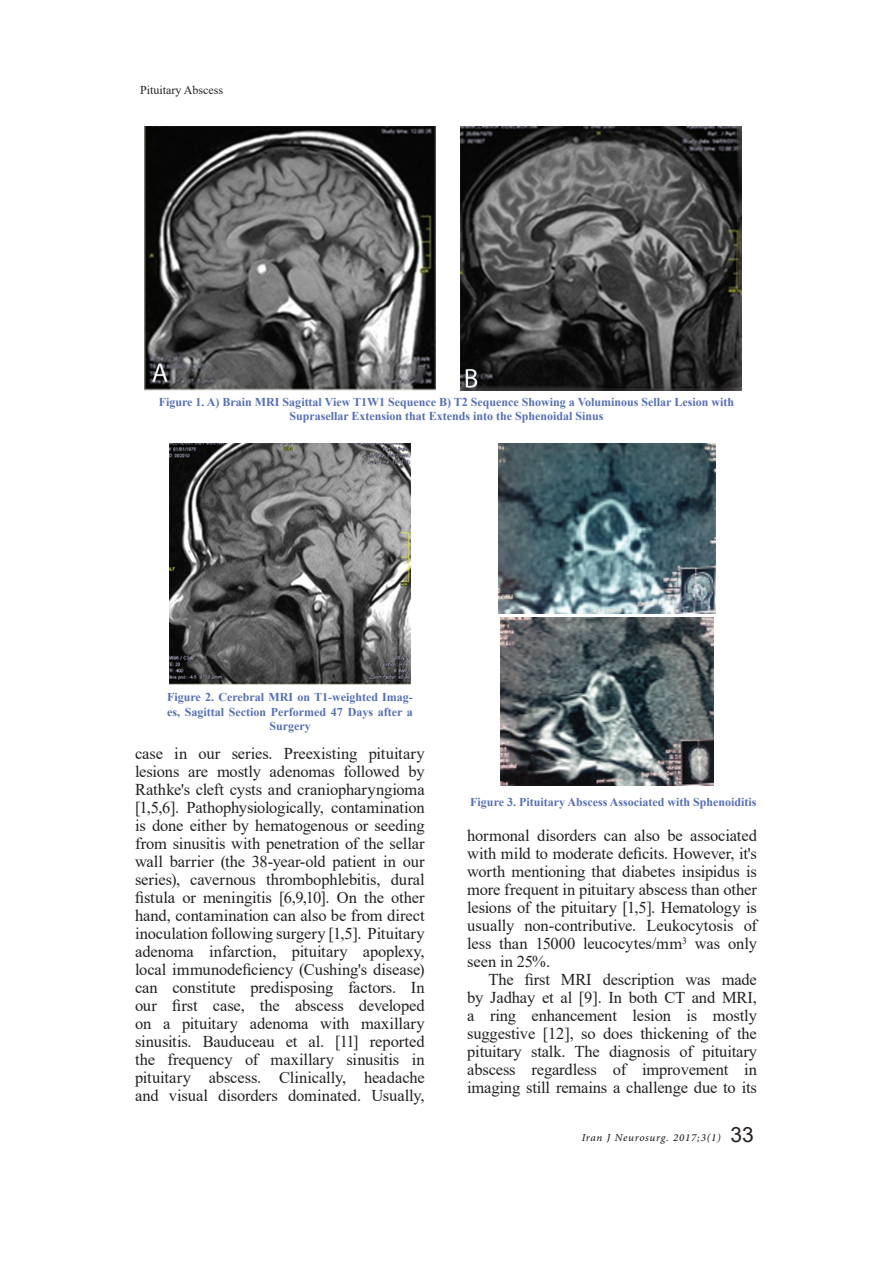
<style>
.page{position:relative;width:893px;height:1263px;background:#fff}
.page>*{position:absolute;margin:0;border:0;box-sizing:border-box;transform-origin:0 0}
.t1{font:21px "Arial";color:#231f20}
.t2{font:16.5px/18px "Times New Roman";letter-spacing:-.01em;color:#231f20;text-align:justify}
.t3{font:italic 15px "Adobe Arabic";letter-spacing:.04em;color:#231f20}
.t4{font:700 12px/14.4px "Times New Roman";color:#566eb5;text-align:center}
.t5{font:12px "Times New Roman";color:#231f20}
</style>
<div class="page">
<img style="left:170px;top:444px;width:240px;height:241px">
<img style="left:498px;top:444px;width:217px;height:170px">
<img style="left:500px;top:617px;width:213px;height:168px">
<img style="left:145px;top:127px;width:290px;height:264px">
<img style="left:460px;top:127px;width:281px;height:264px">
<p class="t5" style="left:140px;top:82px;width:84px">Pituitary Abscess</p>
<p class="t4" style="left:159px;top:394px;width:577px">Figure 1. A) Brain MRI Sagittal View T1W1 Sequence B) T2 Sequence Showing a Voluminous Sellar Lesion with<br>Suprasellar Extension that Extends into the Sphenoidal Sinus</p>
<p class="t4" style="left:167px;top:690px;width:247px">Figure 2. Cerebral MRI on T1-weighted Imag&shy;es, Sagittal Section Performed 47 Days after a<br>Surgery</p>
<p class="t2" style="left:135px;top:744px;width:291px">case in our series. Preexisting pituitary lesions are mostly adenomas followed by Rathke's cleft cysts and craniopharyngioma [1,5,6]. Pathophysiologically, contamination is done either by hematogenous or seeding from sinusitis with penetration of the sellar wall barrier (the 38-year-old patient in our series), cavernous thrombophlebitis, dural fistula or meningitis [6,9,10]. On the other hand, contamination can also be from direct inoculation following surgery [1,5]. Pituitary adenoma infarction, pituitary apoplexy, local immunodeficiency (Cushing's disease) can constitute predisposing factors. In our first case, the abscess developed on a pituitary adenoma with maxillary sinusitis. Bauduceau et al. [11] reported the frequency of maxillary sinusitis in pituitary abscess. Clinically, headache and visual disorders dominated. Usually,</p>
<p class="t4" style="left:470px;top:794px;width:288px">Figure 3. Pituitary Abscess Associated with Sphenoiditis</p>
<p class="t2" style="left:467px;top:826px;width:291px">hormonal disorders can also be associated with mild to moderate deficits. However, it's worth mentioning that diabetes insipidus is more frequent in pituitary abscess than other lesions of the pituitary [1,5]. Hematology is usually non-contributive. Leukocytosis of less than 15000 leucocytes/mm<sup>3</sup> was only seen in 25%.</p>
<p class="t2" style="left:467px;top:970px;width:291px;text-indent:21px">The first MRI description was made by Jadhay et al [9]. In both CT and MRI, a ring enhancement lesion is mostly suggestive [12], so does thickening of the pituitary stalk. The diagnosis of pituitary abscess regardless of improvement in imaging still remains a challenge due to its</p>
<p class="t1" style="left:730px;top:1120px;width:25px">33</p>
<p class="t3" style="left:582px;top:1127px;width:140px">Iran J Neurosurg. 2017;3(1)</p>
</div>
